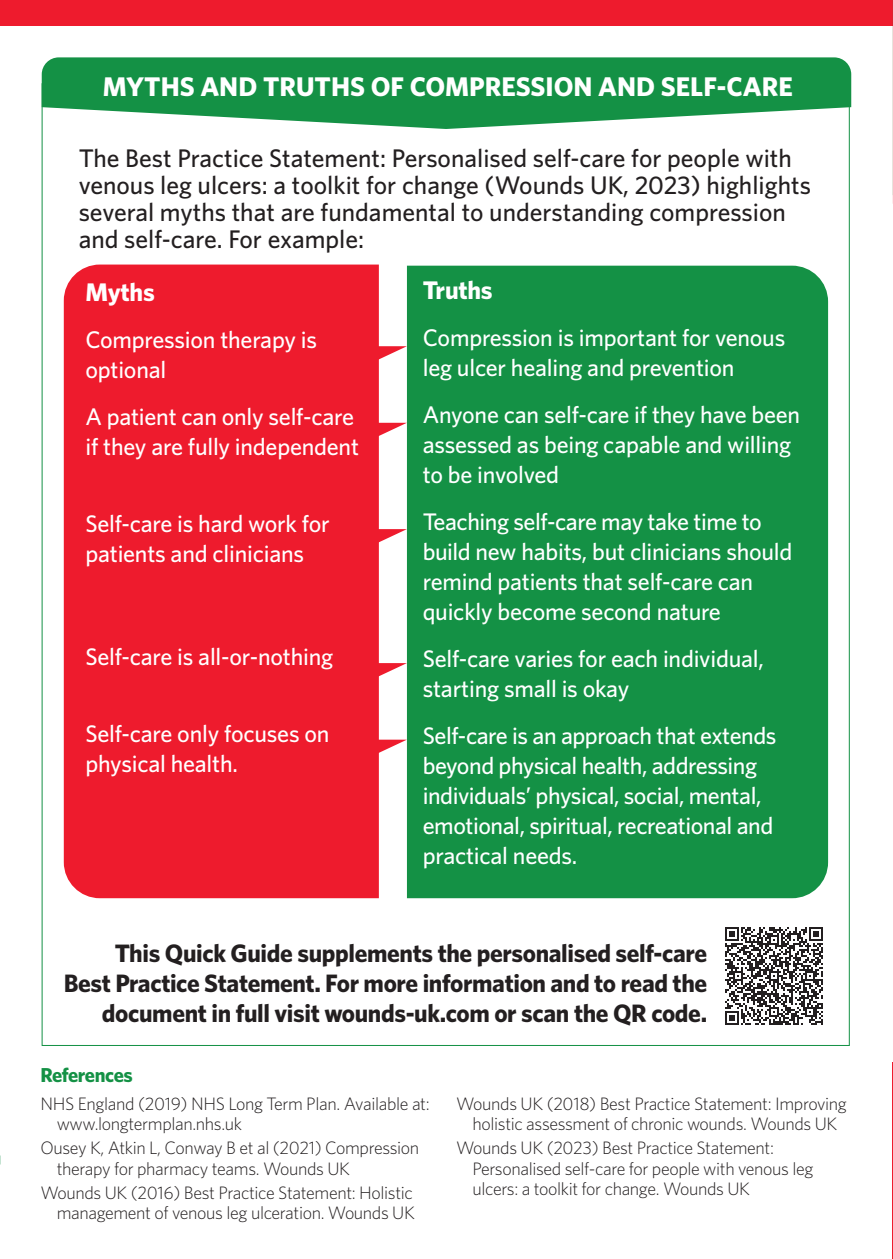
<style>
.page{position:relative;width:893px;height:1259px;background:#fff}
.page>*{position:absolute;margin:0;border:0;box-sizing:border-box;transform-origin:0 0}
.t1{font:700 27px "Whitney";color:#fff}
.Box_Bullets{font:500 25.5px/27px "Whitney";color:#231f20}
.Box_Bullets-2{font:700 25.5px "Whitney";letter-spacing:-.01em;color:#fff}
.Box_Bullets-3{font:700 25.2px/30px "Whitney";letter-spacing:-.015em;color:#231f20;text-align:right}
.Box_Bullets-4{font:500 24px/30px "Whitney";letter-spacing:-.01em;color:#fff}
.Box_No_bullets{font:700 20.1px "Whitney";letter-spacing:-.02em;color:#149145}
.Box_No_bullets-2{font:300 18px/20.1px "Whitney";letter-spacing:-.02em;color:#231f20}
</style>
<div class="page">
<div style="left:42px;top:83px;width:808px;height:963px;background:#fff;border:1px solid #149145"></div>
<div style="left:0;top:0;width:893px;height:26px;background:#ee1b2d"></div>
<svg style="left:42px;top:57px;width:809px;height:72px;background:#39a262"></svg>
<div style="left:64px;top:264px;width:315px;height:634px;background:#ee1b2d"></div>
<div style="left:407px;top:266px;width:421px;height:632px;background:#149145"></div>
<svg style="left:372px;top:346px;width:35px;height:16px"></svg>
<svg style="left:372px;top:423px;width:35px;height:16px"></svg>
<svg style="left:372px;top:529px;width:35px;height:16px"></svg>
<svg style="left:372px;top:663px;width:35px;height:16px"></svg>
<svg style="left:372px;top:739px;width:35px;height:17px"></svg>
<svg style="left:725px;top:927px;width:98px;height:98px"></svg>
<hr style="left:892px;top:199px;width:1px;height:1008px;background:#231f20;opacity:.35">
<p class="t1" style="left:103px;top:70px;width:691px">MYTHS AND TRUTHS OF COMPRESSION AND SELF-CARE</p>
<p class="Box_Bullets" style="left:79px;top:144px;width:734px">The Best Practice Statement: Personalised self-care for people with venous leg ulcers: a toolkit for change (Wounds UK, 2023) highlights several myths that are fundamental to understanding compression and self-care. For example:</p>
<p class="Box_Bullets-2" style="left:85px;top:277px;width:71px">Myths</p>
<p class="Box_Bullets-4" style="left:85px;top:324px;width:233px">Compression therapy is optional</p>
<p class="Box_Bullets-4" style="left:85px;top:401px;width:275px">A patient can only self-care if they are fully independent</p>
<p class="Box_Bullets-4" style="left:85px;top:508px;width:246px">Self-care is hard work for patients and clinicians</p>
<p class="Box_Bullets-4" style="left:85px;top:641px;width:249px">Self-care is all-or-nothing</p>
<p class="Box_Bullets-4" style="left:85px;top:718px;width:246px">Self-care only focuses on physical health.</p>
<p class="Box_Bullets-2" style="left:423px;top:275px;width:71px">Truths</p>
<p class="Box_Bullets-4" style="left:423px;top:322px;width:364px">Compression is important for venous leg ulcer healing and prevention</p>
<p class="Box_Bullets-4" style="left:423px;top:399px;width:379px">Anyone can self-care if they have been assessed as being capable and willing to be involved</p>
<p class="Box_Bullets-4" style="left:423px;top:506px;width:371px">Teaching self-care may take time to build new habits, but clinicians should remind patients that self-care can quickly become second nature</p>
<p class="Box_Bullets-4" style="left:423px;top:643px;width:343px">Self-care varies for each individual, starting small is okay</p>
<p class="Box_Bullets-4" style="left:423px;top:720px;width:355px">Self-care is an approach that extends beyond physical health, addressing individuals’ physical, social, mental, emotional, spiritual, recreational and practical needs.</p>
<p class="Box_Bullets-3" style="left:64px;top:937px;width:645px">This Quick Guide supplements the personalised self-care<br>Best Practice Statement. For more information and to read the document in full visit wounds-uk.com or scan the QR code.</p>
<p class="Box_No_bullets" style="left:40px;top:1062px;width:94px">References</p>
<p class="Box_No_bullets-2" style="left:57px;top:1093px;width:375px;text-indent:-16px">NHS England (2019) NHS Long Term Plan. Available at: www.longtermplan.nhs.uk</p>
<p class="Box_No_bullets-2" style="left:57px;top:1138px;width:364px;text-indent:-16px">Ousey K, Atkin L, Conway B et al (2021) Compression therapy for pharmacy teams. Wounds UK</p>
<p class="Box_No_bullets-2" style="left:40px;top:1182px;width:376px;text-align:right">Wounds UK (2016) Best Practice Statement: Holistic management of venous leg ulceration. Wounds UK</p>
<p class="Box_No_bullets-2" style="left:456px;top:1093px;width:392px;text-align:center">Wounds UK (2018) Best Practice Statement: Improving holistic assessment of chronic wounds. Wounds UK</p>
<p class="Box_No_bullets-2" style="left:473px;top:1137px;width:343px;text-indent:-16px">Wounds UK (2023) Best Practice Statement:<br>Personalised self-care for people with venous leg ulcers: a toolkit for change. Wounds UK</p>
</div>
